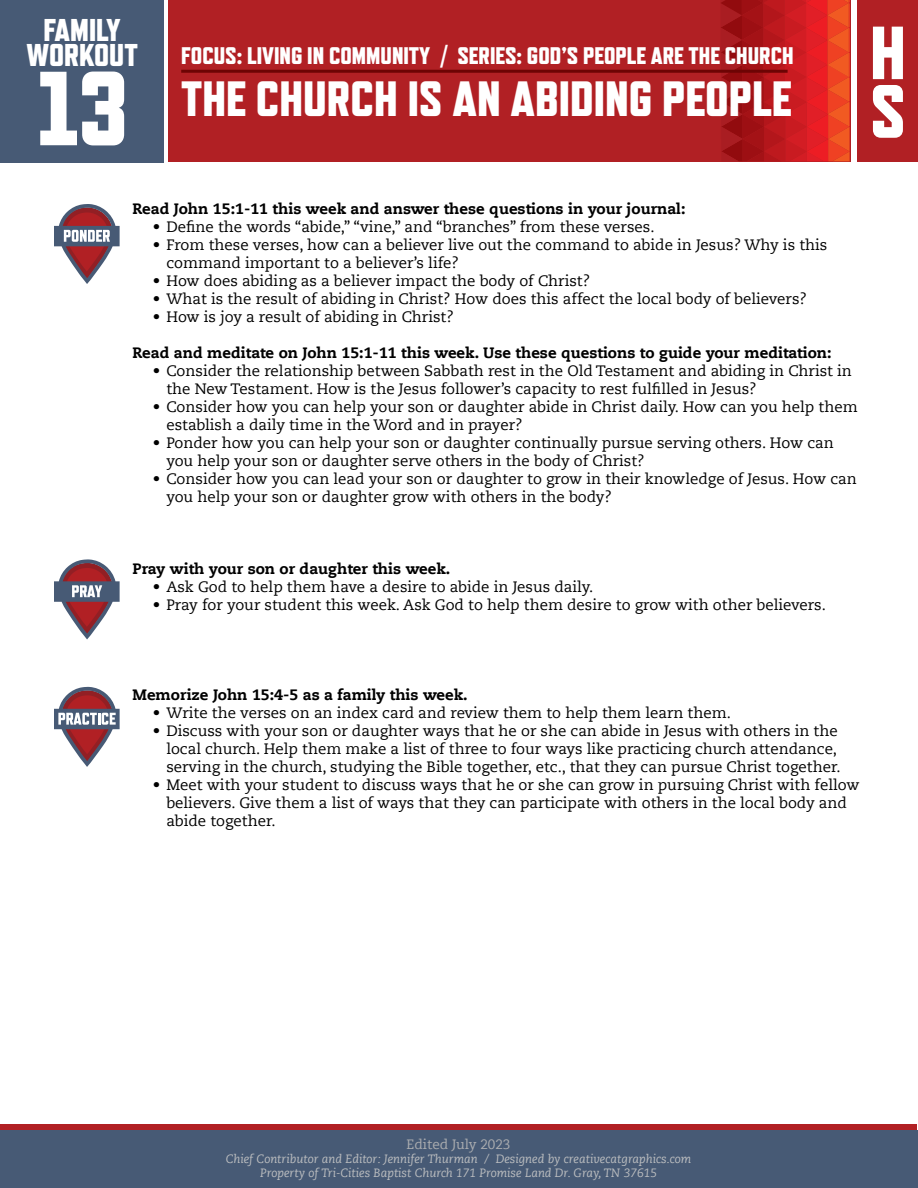
<style>
.page{position:relative;width:918px;height:1188px;background:#fff}
.page>*{position:absolute;margin:0;border:0;box-sizing:border-box;transform-origin:0 0}
.t1{font:800 105px "Refrigerator Deluxe";color:#fff}
.t2{font:800 75px "Refrigerator Deluxe";color:#fff}
.t3{font:800 49.5px "Refrigerator Deluxe";color:#fff}
.t4{font:800 31.5px/25.5px "Refrigerator Deluxe";color:#fff;text-align:center}
.t5{font:800 24px "Refrigerator Deluxe";color:#fff}
.t6{font:15px/18px "Caecilia LT Std";color:#000}
.t7{font:800 15px "Caecilia LT Std";color:#000}
.t8{font:13.5px "Caecilia LT Std";color:#abadb0}
.t9{font:italic 12px/14.4px "Caecilia LT Std";color:#bcbec0;text-align:center}
</style>
<div class="page">
<div style="left:168px;top:0;width:682px;height:162px;background:#b12024"></div>
<svg style="left:720px;top:0;width:131px;height:161px"></svg>
<hr style="left:181px;top:70px;width:607px;height:3px;background:#6d0404">
<div style="left:857px;top:0;width:61px;height:162px;background:#b12024"></div>
<div style="left:0;top:0;width:164px;height:162px;background:#475a75"></div>
<div style="left:0;top:1130px;width:918px;height:58px;background:#475a75"></div>
<div style="left:0;top:1125px;width:917px;height:5px;background:#b12024"></div>
<svg style="left:54px;top:687px;width:66px;height:80px"></svg>
<svg style="left:54px;top:204px;width:66px;height:80px"></svg>
<svg style="left:54px;top:559px;width:66px;height:80px"></svg>
<h3 class="t4" style="left:26px;top:16px;width:113px">FAMILY<br>WORKOUT</h3>
<h3 class="t4" style="left:49px;top:26px;width:67px">GUIDE</h3>
<h2 class="t2" style="left:870px;top:8px;width:37px">H</h2>
<h3 class="t5" style="left:181px;top:41px;width:614px">FOCUS: LIVING IN COMMUNITY / SERIES: GOD’S PEOPLE ARE THE CHURCH</h3>
<h3 class="t3" style="left:181px;top:69px;width:612px">THE CHURCH IS AN ABIDING PEOPLE</h3>
<h1 class="t1" style="left:37px;top:46px;width:93px">13</h1>
<h2 class="t2" style="left:870px;top:67px;width:37px">S</h2>
<p class="t7" style="left:133px;top:199px;width:554px">Read John 15:1-11 this week and answer these questions in your journal:</p>
<p class="t6" style="left:153px;top:218px;width:503px">• Define the words “abide,” “vine,” and “branches” from these verses.</p>
<p class="t6" style="left:166px;top:236px;width:663px;text-indent:-14px">• From these verses, how can a believer live out the command to abide in Jesus? Why is this command important to a believer’s life?</p>
<p class="t6" style="left:153px;top:272px;width:439px">• How does abiding as a believer impact the body of Christ?</p>
<p class="t6" style="left:153px;top:290px;width:656px">• What is the result of abiding in Christ? How does this affect the local body of believers?</p>
<p class="t6" style="left:153px;top:308px;width:303px">• How is joy a result of abiding in Christ?</p>
<p class="t7" style="left:133px;top:343px;width:701px">Read and meditate on John 15:1-11 this week. Use these questions to guide your meditation:</p>
<p class="t6" style="left:166px;top:362px;width:687px;text-indent:-14px">• Consider the relationship between Sabbath rest in the Old Testament and abiding in Christ in the New Testament. How is the Jesus follower’s capacity to rest fulfilled in Jesus?</p>
<p class="t6" style="left:166px;top:398px;width:693px;text-indent:-14px">• Consider how you can help your son or daughter abide in Christ daily. How can you help them establish a daily time in the Word and in prayer?</p>
<p class="t6" style="left:166px;top:434px;width:669px;text-indent:-14px">• Ponder how you can help your son or daughter continually pursue serving others. How can you help your son or daughter serve others in the body of Christ?</p>
<p class="t6" style="left:166px;top:470px;width:692px;text-indent:-14px">• Consider how you can lead your son or daughter to grow in their knowledge of Jesus. How can you help your son or daughter grow with others in the body?</p>
<p class="t7" style="left:133px;top:559px;width:319px">Pray with your son or daughter this week.</p>
<p class="t6" style="left:153px;top:578px;width:442px">• Ask God to help them have a desire to abide in Jesus daily.</p>
<p class="t6" style="left:153px;top:596px;width:675px">• Pray for your student this week. Ask God to help them desire to grow with other believers.</p>
<p class="t7" style="left:133px;top:685px;width:337px">Memorize John 15:4-5 as a family this week.</p>
<p class="t6" style="left:153px;top:704px;width:580px">• Write the verses on an index card and review them to help them learn them.</p>
<p class="t6" style="left:166px;top:722px;width:676px;text-indent:-14px">• Discuss with your son or daughter ways that he or she can abide in Jesus with others in the local church. Help them make a list of three to four ways like practicing church attendance, serving in the church, studying the Bible together, etc., that they can pursue Christ together.</p>
<p class="t6" style="left:166px;top:776px;width:695px;text-indent:-14px">• Meet with your student to discuss ways that he or she can grow in pursuing Christ with fellow believers. Give them a list of ways that they can participate with others in the local body and abide together.</p>
<p class="t8" style="left:407px;top:1136px;width:105px">Edited July 2023</p>
<p class="t9" style="left:226px;top:1152px;width:467px">Chief Contributor and Editor: Jennifer Thurman / Designed by creativecatgraphics.com<br>Property of Tri-Cities Baptist Church 171 Promise Land Dr. Gray, TN 37615</p>
</div>
